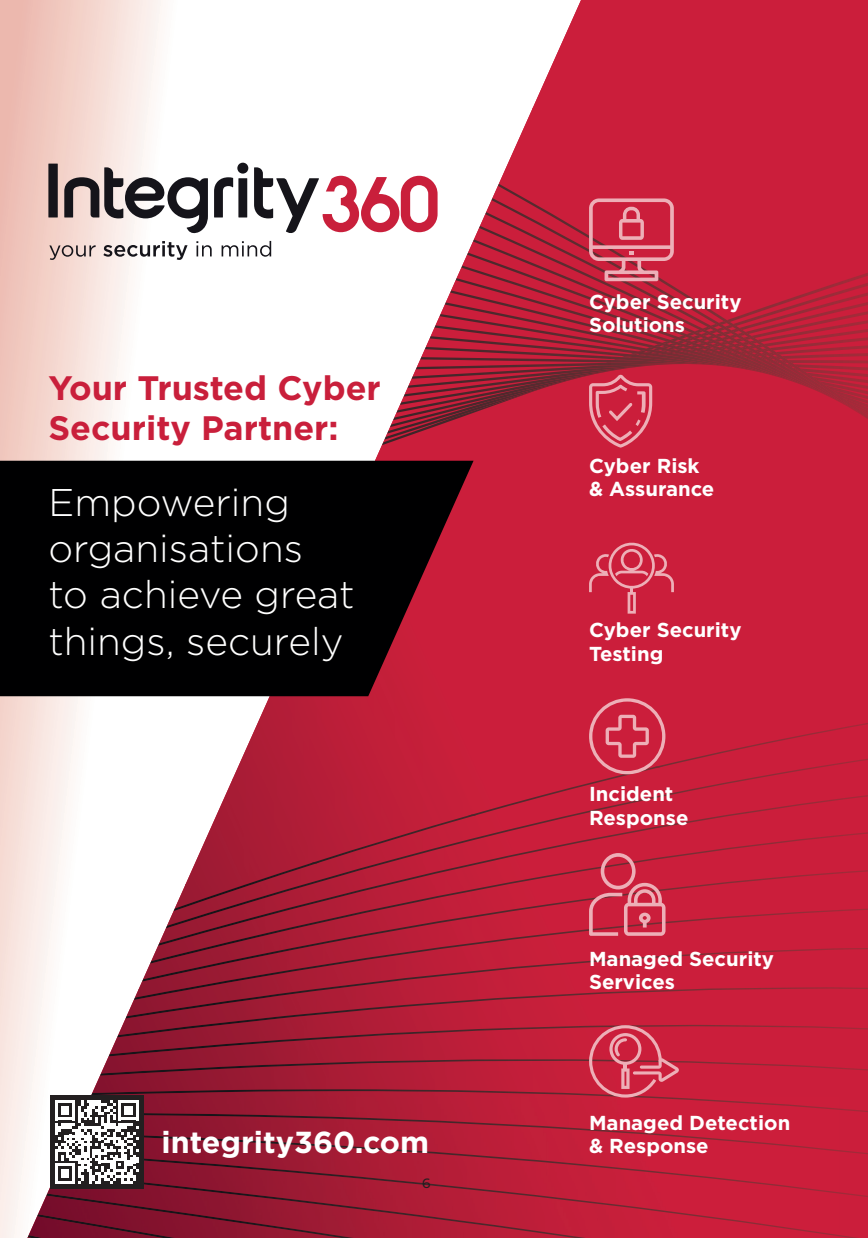
<style>
.page{position:relative;width:868px;height:1238px;background:#fff}
.page>*{position:absolute;margin:0;border:0;box-sizing:border-box;transform-origin:0 0}
.t1{font:300 38.55px/46.2px "Gotham";color:#fff}
.t2{font:700 33.9px/40.7px "Gotham";color:#c91f3b}
.t3{font:700 30.3px "Gotham";color:#fff}
.t4{font:700 20.25px/23.2px "Gotham";color:#fff}
.t5{font:500 13.5px "Montserrat";color:#231f20}
</style>
<div class="page">
<svg style="left:0;top:0;width:27px;height:1237px;background:#f3d4cc"></svg>
<svg style="left:27px;top:0;width:411px;height:930px"></svg>
<div style="left:840px;top:0;width:27px;height:1237px;background:#cb1e3b"></div>
<img style="left:138px;top:1056px;width:702px;height:33px">
<img style="left:232px;top:674px;width:608px;height:84px">
<div style="left:473px;top:515px;width:367px;height:159px;background:#cb1e3b"></div>
<div style="left:350px;top:409px;width:490px;height:106px;background:#cb1e3b"></div>
<div style="left:635px;top:0;width:205px;height:186px;background:#cb1e3b"></div>
<img style="left:533px;top:0;width:102px;height:186px">
<img style="left:486px;top:107px;width:47px;height:105px">
<div style="left:665px;top:723px;width:202px;height:35px;background:#cb1e3b"></div>
<img style="left:166px;top:758px;width:701px;height:37px">
<img style="left:158px;top:795px;width:709px;height:37px">
<img style="left:150px;top:832px;width:717px;height:38px">
<img style="left:142px;top:870px;width:725px;height:38px">
<img style="left:134px;top:908px;width:733px;height:39px">
<img style="left:139px;top:947px;width:728px;height:40px">
<img style="left:138px;top:987px;width:729px;height:37px">
<img style="left:138px;top:1024px;width:729px;height:32px">
<img style="left:138px;top:1059px;width:729px;height:16px">
<img style="left:138px;top:1089px;width:729px;height:23px">
<img style="left:144px;top:1112px;width:723px;height:20px">
<img style="left:144px;top:1132px;width:723px;height:64px">
<img style="left:144px;top:1152px;width:714px;height:85px">
<img style="left:138px;top:1172px;width:447px;height:65px">
<img style="left:138px;top:1193px;width:215px;height:44px">
<img style="left:138px;top:1214px;width:37px;height:23px">
<img style="left:382px;top:273px;width:485px;height:172px">
<img style="left:384px;top:283px;width:483px;height:156px">
<img style="left:387px;top:292px;width:480px;height:141px">
<img style="left:390px;top:302px;width:477px;height:125px">
<img style="left:393px;top:311px;width:474px;height:109px">
<img style="left:396px;top:320px;width:71px;height:93px">
<img style="left:400px;top:329px;width:55px;height:76px">
<img style="left:403px;top:337px;width:42px;height:59px">
<img style="left:407px;top:345px;width:27px;height:43px">
<img style="left:411px;top:353px;width:18px;height:26px">
<img style="left:498px;top:186px;width:369px;height:233px">
<div style="left:50px;top:1095px;width:94px;height:93px;background:#231f20"></div>
<svg style="left:27px;top:930px;width:111px;height:307px"></svg>
<div style="left:48px;top:164px;width:10px;height:53px;background:#15141a"></div>
<svg style="left:64px;top:167px;width:144px;height:66px"></svg>
<svg style="left:214px;top:163px;width:34px;height:54px"></svg>
<svg style="left:254px;top:167px;width:183px;height:66px"></svg>
<svg style="left:49px;top:245px;width:47px;height:15px"></svg>
<svg style="left:103px;top:241px;width:84px;height:19px"></svg>
<svg style="left:196px;top:241px;width:16px;height:15px"></svg>
<svg style="left:221px;top:241px;width:50px;height:16px"></svg>
<svg style="left:0;top:460px;width:473px;height:236px;background:#170307"></svg>
<svg style="left:589px;top:198px;width:84px;height:83px;background:#d0495f"></svg>
<svg style="left:589px;top:327px;width:199px;height:120px;background:#b9283f"></svg>
<svg style="left:589px;top:698px;width:76px;height:76px;background:#d13d55"></svg>
<svg style="left:589px;top:1025px;width:89px;height:72px;background:#ce3f56"></svg>
<svg style="left:589px;top:853px;width:76px;height:82px;background:#cf4158"></svg>
<svg style="left:589px;top:540px;width:84px;height:73px;background:#d13751"></svg>
<p class="t2" style="left:48px;top:366px;width:334px">Your Trusted Cyber<br>Security Partner:</p>
<p class="t1" style="left:48px;top:478px;width:308px">Empowering organisations<br>to achieve great things, securely</p>
<p class="t3" style="left:161px;top:1124px;width:269px">integrity360.com</p>
<p class="t5" style="left:422px;top:1174px;width:10px">6</p>
<p class="t4" style="left:589px;top:290px;width:154px">Cyber Security<br>Solutions</p>
<p class="t4" style="left:589px;top:454px;width:127px">Cyber Risk &amp; Assurance</p>
<p class="t4" style="left:589px;top:618px;width:154px">Cyber Security<br>Testing</p>
<p class="t4" style="left:589px;top:782px;width:101px">Incident<br>Response</p>
<p class="t4" style="left:589px;top:946px;width:186px">Managed Security<br>Services</p>
<p class="t4" style="left:589px;top:1110px;width:203px">Managed Detection &amp; Response</p>
</div>
